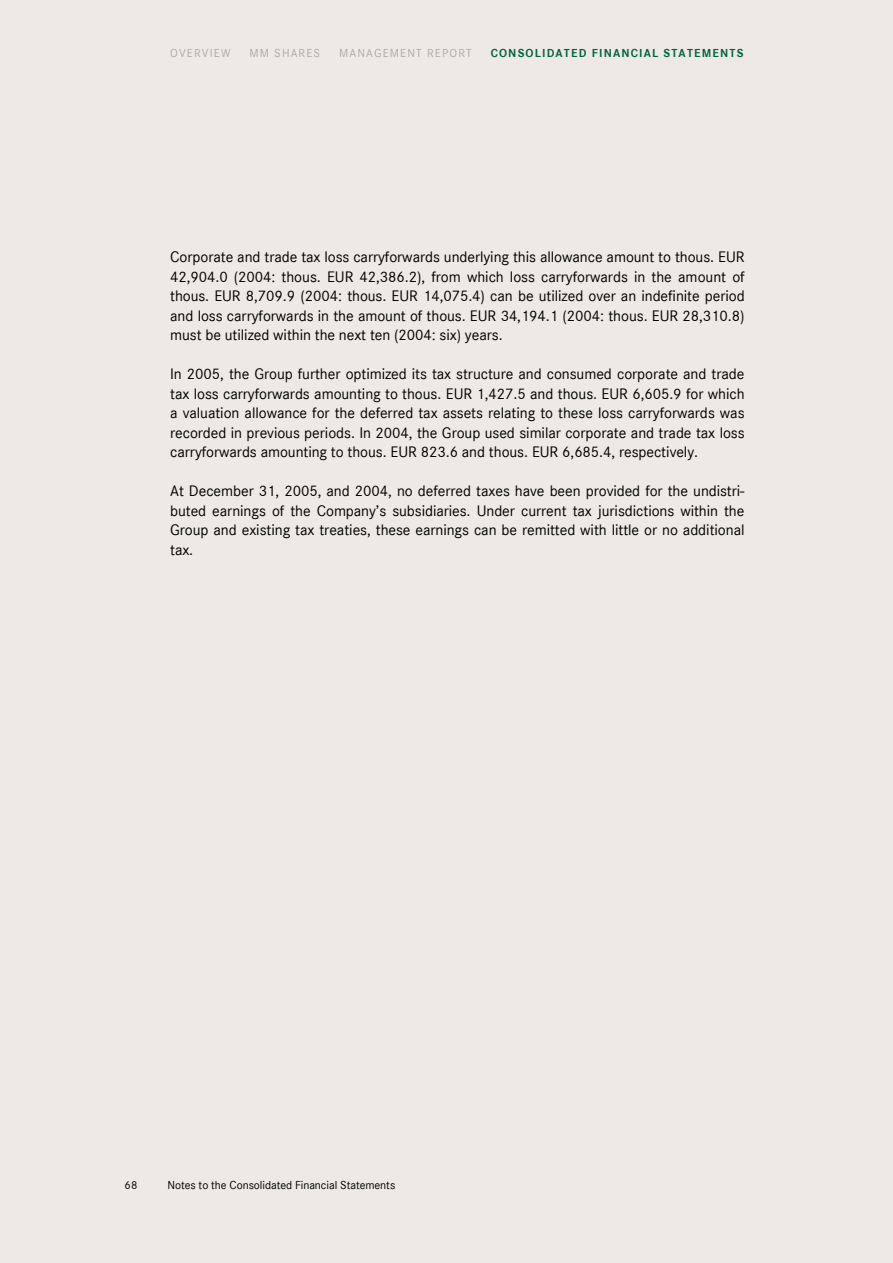
<style>
.page{position:relative;width:893px;height:1263px;background:#fff}
.page>*{position:absolute;margin:0;border:0;box-sizing:border-box;transform-origin:0 0}
.t1{font:15.75px/19.5px "Corporate S";letter-spacing:-.005em;color:#000;text-align:justify}
.t2{font:12px "Corporate S";letter-spacing:-.005em;color:#000}
.t3{font:12px "Corporate S";letter-spacing:.095em;color:#aaa}
.t4{font:700 12px "Corporate S";letter-spacing:.095em;color:#006544}
</style>
<div class="page">
<div style="left:0;top:0;width:892px;height:1263px;background:#eee9e6"></div>
<p class="t3" style="left:170px;top:47px;width:62px">OVERVIEW</p>
<p class="t3" style="left:249px;top:47px;width:72px">MM SHARES</p>
<p class="t3" style="left:339px;top:47px;width:134px">MANAGEMENT REPORT</p>
<p class="t4" style="left:490px;top:47px;width:254px">CONSOLIDATED FINANCIAL STATEMENTS</p>
<p class="t1" style="left:170px;top:247px;width:576px">Corporate and trade tax loss carryforwards underlying this allowance amount to thous. EUR 42,904.0 (2004: thous. EUR 42,386.2), from which loss carryforwards in the amount of thous. EUR 8,709.9 (2004: thous. EUR 14,075.4) can be utilized over an indefinite period and loss carryforwards in the amount of thous. EUR 34,194.1 (2004: thous. EUR 28,310.8) must be utilized within the next ten (2004: six) years.</p>
<p class="t1" style="left:170px;top:364px;width:576px">In 2005, the Group further optimized its tax structure and consumed corporate and trade tax loss carryforwards amounting to thous. EUR 1,427.5 and thous. EUR 6,605.9 for which a valuation allowance for the deferred tax assets relating to these loss carryforwards was recorded in previous periods. In 2004, the Group used similar corporate and trade tax loss carryforwards amounting to thous. EUR 823.6 and thous. EUR 6,685.4, respectively.</p>
<p class="t1" style="left:170px;top:481px;width:576px">At December 31, 2005, and 2004, no deferred taxes have been provided for the undistri&shy;buted earnings of the Company’s subsidiaries. Under current tax jurisdictions within the Group and existing tax treaties, these earnings can be remitted with little or no additional tax.</p>
<p class="t2" style="left:125px;top:1178px;width:14px">68</p>
<p class="t2" style="left:167px;top:1178px;width:229px">Notes to the Consolidated Financial Statements</p>
</div>
